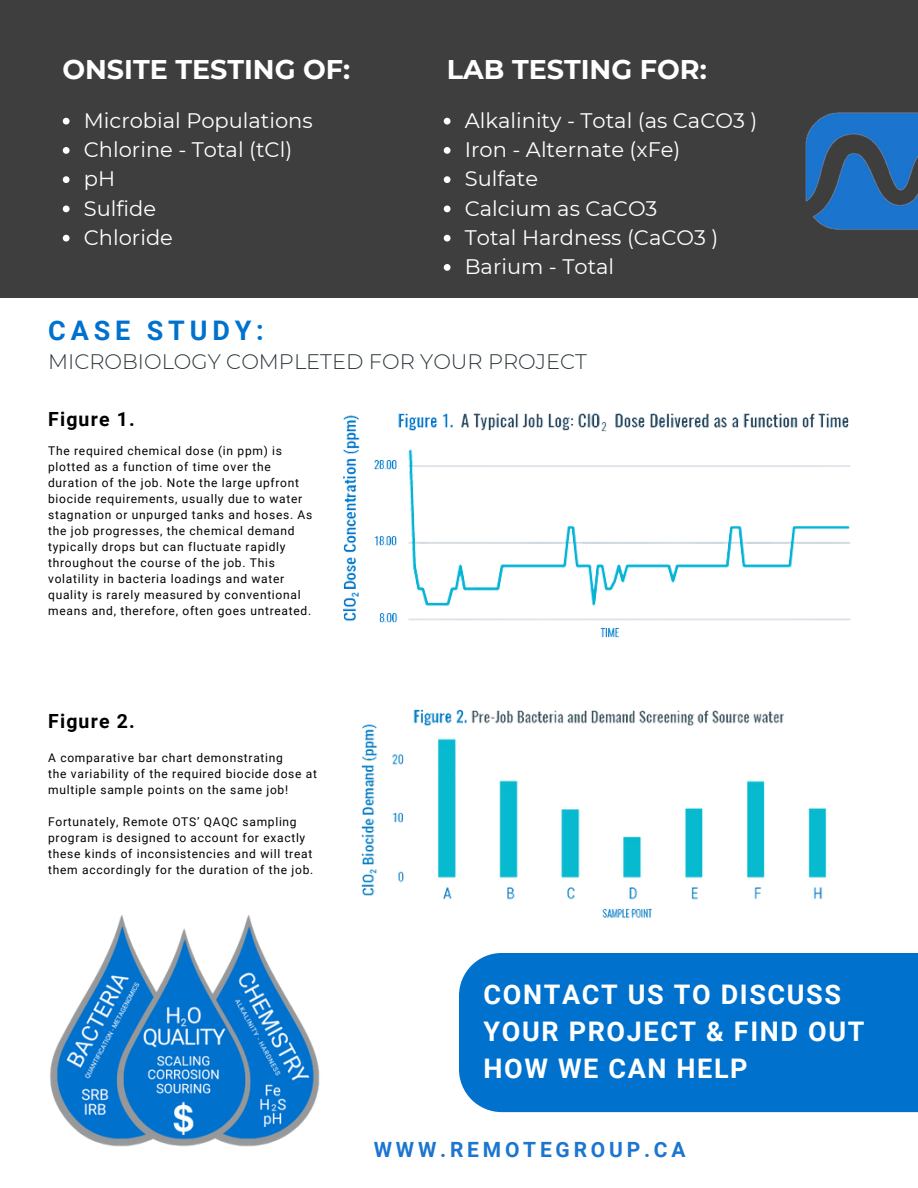
<style>
.page{position:relative;width:918px;height:1188px;background:#fff}
.page>*{position:absolute;margin:0;border:0;box-sizing:border-box;transform-origin:0 0}
.t1{font:700 27px/37.2px "Roboto";letter-spacing:.06em;color:#fff}
.t2{font:700 27px "Montserrat";color:#fff}
.t3{font:700 27px "Roboto";letter-spacing:.18em;color:#0072ce}
.t4{font:21px/29.2px "Montserrat";color:#fff}
.t5{font:300 21px "Montserrat";color:#2d373a}
.t6{font:700 21px "Roboto";letter-spacing:.18em;color:#1c75cf}
.t7{font:700 19.5px "Roboto";letter-spacing:.06em;color:#000}
.t8{font:12px/16px "Roboto";letter-spacing:.06em;color:#000}
</style>
<div class="page">
<div style="left:0;top:0;width:918px;height:298px;background:#3e3e3e"></div>
<img style="left:805px;top:112px;width:113px;height:118px">
<img style="left:343px;top:413px;width:508px;height:225px">
<img style="left:361px;top:709px;width:466px;height:210px">
<div style="left:459px;top:953px;width:459px;height:159px;background:#0072ce"></div>
<img style="left:50px;top:915px;width:270px;height:232px">
<svg style="left:444px;top:118px;width:7px;height:7px"></svg>
<svg style="left:444px;top:147px;width:7px;height:7px"></svg>
<svg style="left:444px;top:176px;width:7px;height:7px"></svg>
<svg style="left:444px;top:206px;width:7px;height:6px"></svg>
<svg style="left:444px;top:235px;width:7px;height:7px"></svg>
<svg style="left:444px;top:264px;width:7px;height:7px"></svg>
<svg style="left:63px;top:118px;width:7px;height:7px"></svg>
<svg style="left:63px;top:147px;width:7px;height:7px"></svg>
<svg style="left:63px;top:176px;width:7px;height:7px"></svg>
<svg style="left:63px;top:206px;width:7px;height:6px"></svg>
<svg style="left:63px;top:235px;width:7px;height:7px"></svg>
<h1 class="t2" style="left:62px;top:53px;width:289px">ONSITE TESTING OF:</h1>
<h2 class="t4" style="left:84px;top:106px;width:230px">Microbial Populations<br>Chlorine - Total (tCl) pH<br>Sulfide<br>Chloride</h2>
<h1 class="t3" style="left:48px;top:315px;width:217px">CASE STUDY:</h1>
<h1 class="t2" style="left:447px;top:53px;width:261px">LAB TESTING FOR:</h1>
<h2 class="t4" style="left:465px;top:106px;width:294px">Alkalinity - Total (as CaCO3 )<br>Iron - Alternate (xFe)<br>Sulfate<br>Calcium as CaCO3<br>Total Hardness (CaCO3 )<br>Barium - Total</h2>
<h2 class="t5" style="left:48px;top:349px;width:540px">MICROBIOLOGY COMPLETED FOR YOUR PROJECT</h2>
<h3 class="t7" style="left:48px;top:408px;width:88px">Figure 1.</h3>
<p class="t8" style="left:48px;top:443px;width:266px">The required chemical dose (in ppm) is plotted as a function of time over the duration of the job. Note the large upfront biocide requirements, usually due to water stagnation or unpurged tanks and hoses. As the job progresses, the chemical demand typically drops but can fluctuate rapidly throughout the course of the job. This volatility in bacteria loadings and water quality is rarely measured by conventional means and, therefore, often goes untreated.</p>
<h3 class="t7" style="left:48px;top:710px;width:88px">Figure 2.</h3>
<p class="t8" style="left:48px;top:750px;width:270px">A comparative bar chart demonstrating<br>the variability of the required biocide dose at multiple sample points on the same job!</p>
<p class="t8" style="left:48px;top:814px;width:267px">Fortunately, Remote OTS’ QAQC sampling program is designed to account for exactly these kinds of inconsistencies and will treat them accordingly for the duration of the job.</p>
<h1 class="t1" style="left:484px;top:976px;width:382px">CONTACT US TO DISCUSS<br>YOUR PROJECT &amp; FIND OUT<br>HOW WE CAN HELP</h1>
<h2 class="t6" style="left:374px;top:1138px;width:313px">WWW.REMOTEGROUP.CA</h2>
</div>
